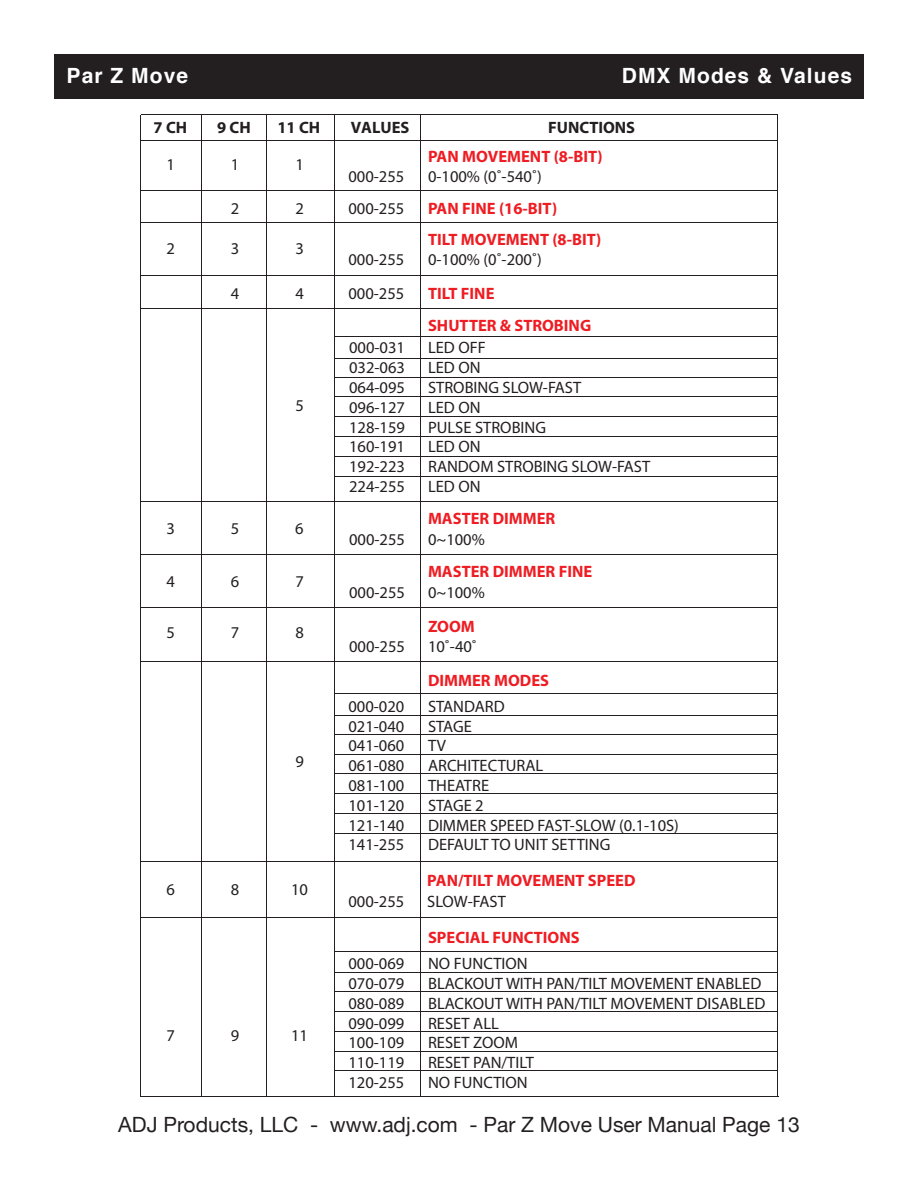
<style>
.page{position:relative;width:918px;height:1188px;background:#fff}
.page>*{position:absolute;margin:0;border:0;box-sizing:border-box;transform-origin:0 0}
.t1{font:21px "Helvetica Neue";color:#231f20}
.t2{font:700 21px "Helvetica";letter-spacing:.05em;color:#fff}
.t3{font:16.5px/19.8px "Myriad Pro";color:#231f20}
.t4{font:700 16.5px/19.8px "Myriad Pro";color:#ee1d23}
.t5{font:700 16.5px "Myriad Pro";color:#231f20}
.s1{font-weight:400;color:#231f20}
.s2{font-weight:700;color:#ee1d23}
</style>
<div class="page">
<div style="left:54px;top:54px;width:810px;height:44px;background:#231f20"></div>
<hr style="left:141px;top:114px;width:636px;height:1px;background:#231f20">
<hr style="left:140px;top:140px;width:637px;height:1px;background:#231f20">
<hr style="left:140px;top:190px;width:637px;height:1px;background:#231f20">
<hr style="left:140px;top:222px;width:637px;height:1px;background:#231f20">
<hr style="left:140px;top:275px;width:638px;height:1px;background:#231f20">
<hr style="left:777px;top:115px;width:1px;height:981px;background:#231f20">
<hr style="left:140px;top:115px;width:1px;height:981px;background:#231f20">
<hr style="left:201px;top:115px;width:1px;height:981px;background:#231f20">
<hr style="left:266px;top:115px;width:1px;height:981px;background:#231f20">
<hr style="left:334px;top:115px;width:1px;height:981px;background:#231f20">
<hr style="left:420px;top:115px;width:1px;height:981px;background:#231f20">
<hr style="left:140px;top:308px;width:638px;height:1px;background:#231f20">
<hr style="left:140px;top:501px;width:638px;height:1px;background:#231f20">
<hr style="left:140px;top:554px;width:638px;height:1px;background:#231f20">
<hr style="left:140px;top:661px;width:638px;height:1px;background:#231f20">
<hr style="left:140px;top:1096px;width:638px;height:1px;background:#231f20">
<hr style="left:336px;top:336px;width:442px;height:1px;background:#231f20">
<hr style="left:335px;top:476px;width:442px;height:1px;background:#231f20">
<hr style="left:335px;top:358px;width:442px;height:1px;background:#231f20">
<hr style="left:335px;top:377px;width:442px;height:1px;background:#231f20">
<hr style="left:336px;top:397px;width:442px;height:1px;background:#231f20">
<hr style="left:335px;top:416px;width:442px;height:1px;background:#231f20">
<hr style="left:334px;top:436px;width:444px;height:1px;background:#231f20">
<hr style="left:335px;top:456px;width:442px;height:1px;background:#231f20">
<hr style="left:140px;top:607px;width:638px;height:1px;background:#231f20">
<hr style="left:140px;top:861px;width:638px;height:1px;background:#231f20">
<hr style="left:140px;top:917px;width:638px;height:1px;background:#231f20">
<hr style="left:336px;top:694px;width:442px;height:1px;background:#231f20">
<hr style="left:335px;top:833px;width:442px;height:1px;background:#231f20">
<hr style="left:335px;top:715px;width:442px;height:1px;background:#231f20">
<hr style="left:335px;top:734px;width:442px;height:1px;background:#231f20">
<hr style="left:336px;top:754px;width:442px;height:1px;background:#231f20">
<hr style="left:335px;top:774px;width:442px;height:1px;background:#231f20">
<hr style="left:334px;top:793px;width:444px;height:1px;background:#231f20">
<hr style="left:335px;top:813px;width:442px;height:1px;background:#231f20">
<hr style="left:335px;top:951px;width:443px;height:1px;background:#231f20">
<hr style="left:335px;top:972px;width:443px;height:1px;background:#231f20">
<hr style="left:335px;top:991px;width:443px;height:1px;background:#231f20">
<hr style="left:334px;top:1011px;width:444px;height:1px;background:#231f20">
<hr style="left:335px;top:1031px;width:442px;height:1px;background:#231f20">
<hr style="left:334px;top:1051px;width:444px;height:1px;background:#231f20">
<hr style="left:335px;top:1071px;width:442px;height:1px;background:#231f20">
<p class="t2" style="left:67px;top:59px;width:123px">Par Z Move</p>
<p class="t2" style="left:622px;top:59px;width:232px">DMX Modes &amp; Values</p>
<p class="t5" style="left:154px;top:117px;width:35px">7 CH</p>
<p class="t5" style="left:217px;top:117px;width:35px">9 CH</p>
<p class="t5" style="left:277px;top:117px;width:44px">11 CH</p>
<p class="t3" style="left:231px;top:154px;width:10px">1</p>
<p class="t3" style="left:231px;top:198px;width:10px">2</p>
<p class="t3" style="left:231px;top:238px;width:10px">3</p>
<p class="t3" style="left:167px;top:154px;width:10px">1</p>
<p class="t3" style="left:295px;top:154px;width:10px">1</p>
<p class="t3" style="left:295px;top:198px;width:10px">2</p>
<p class="t3" style="left:295px;top:238px;width:10px">3</p>
<p class="t3" style="left:167px;top:238px;width:10px">2</p>
<p class="t3" style="left:231px;top:283px;width:10px">4</p>
<p class="t3" style="left:295px;top:283px;width:10px">4</p>
<p class="t3" style="left:295px;top:395px;width:10px">5</p>
<p class="t3" style="left:167px;top:519px;width:10px">3</p>
<p class="t3" style="left:231px;top:519px;width:10px">5</p>
<p class="t3" style="left:295px;top:519px;width:10px">6</p>
<p class="t3" style="left:167px;top:571px;width:10px">4</p>
<p class="t3" style="left:231px;top:571px;width:10px">6</p>
<p class="t3" style="left:295px;top:571px;width:10px">7</p>
<p class="t3" style="left:167px;top:622px;width:10px">5</p>
<p class="t3" style="left:231px;top:622px;width:10px">7</p>
<p class="t3" style="left:295px;top:622px;width:10px">8</p>
<p class="t3" style="left:295px;top:751px;width:10px">9</p>
<p class="t3" style="left:167px;top:879px;width:10px">6</p>
<p class="t3" style="left:231px;top:879px;width:10px">8</p>
<p class="t3" style="left:291px;top:879px;width:18px">10</p>
<p class="t3" style="left:167px;top:1025px;width:10px">7</p>
<p class="t3" style="left:231px;top:1025px;width:10px">9</p>
<p class="t3" style="left:291px;top:1025px;width:18px">11</p>
<p class="t5" style="left:351px;top:117px;width:60px">VALUES</p>
<p class="t5" style="left:548px;top:117px;width:89px">FUNCTIONS</p>
<p class="t3" style="left:348px;top:166px;width:57px">000-255</p>
<p class="t3" style="left:348px;top:198px;width:57px">000-255</p>
<p class="t3" style="left:348px;top:249px;width:57px">000-255</p>
<p class="t3" style="left:348px;top:283px;width:57px">000-255</p>
<p class="t3" style="left:349px;top:338px;width:57px;text-align:justify">000-031<br>032-063<br>064-095<br>096-127<br>128-159<br>160-191<br>192-223<br>224-255</p>
<p class="t3" style="left:349px;top:529px;width:57px">000-255</p>
<p class="t4" style="left:428px;top:146px;width:176px">PAN MOVEMENT (8-BIT)<br><span class="s1">0-100% (0˚-540˚)</span></p>
<p class="t4" style="left:428px;top:198px;width:131px">PAN FINE (16-BIT)</p>
<p class="t4" style="left:428px;top:229px;width:175px">TILT MOVEMENT (8-BIT)<br><span class="s1">0-100% (0˚-200˚)</span></p>
<p class="t4" style="left:428px;top:276px;width:165px;line-height:32.4px">TILT FINE<br>SHUTTER &amp; STROBING</p>
<p class="t3" style="left:428px;top:338px;width:224px">LED OFF<br>LED ON<br>STROBING SLOW-FAST<br>LED ON<br>PULSE STROBING<br>LED ON<br>RANDOM STROBING SLOW-FAST<br>LED ON</p>
<p class="t4" style="left:428px;top:508px;width:129px;line-height:20.9px">MASTER DIMMER<br><span class="s1">0~100%</span></p>
<p class="t4" style="left:428px;top:561px;width:166px">MASTER DIMMER FINE</p>
<p class="t3" style="left:349px;top:582px;width:57px">000-255</p>
<p class="t3" style="left:428px;top:575px;width:58px;line-height:33.6px">0~100%<br><span class="s2">ZOOM</span></p>
<p class="t3" style="left:349px;top:637px;width:57px">000-255</p>
<p class="t3" style="left:428px;top:637px;width:50px">10˚-40˚</p>
<p class="t3" style="left:348px;top:696px;width:57px;text-align:justify">000-020<br>021-040<br>041-060<br>061-080<br>081-100<br>101-120<br>121-140<br>141-255</p>
<p class="t4" style="left:428px;top:670px;width:123px">DIMMER MODES</p>
<p class="t3" style="left:428px;top:696px;width:252px">STANDARD<br>STAGE<br>TV<br>ARCHITECTURAL<br>THEATRE<br>STAGE 2<br>DIMMER SPEED FAST-SLOW (0.1-10S)<br>DEFAULT TO UNIT SETTING</p>
<p class="t4" style="left:427px;top:870px;width:210px">PAN/TILT MOVEMENT SPEED</p>
<p class="t3" style="left:348px;top:892px;width:57px">000-255</p>
<p class="t4" style="left:427px;top:883px;width:154px;line-height:36px"><span class="s1">SLOW-FAST<br></span>SPECIAL FUNCTIONS</p>
<p class="t3" style="left:428px;top:954px;width:339px">NO FUNCTION<br>BLACKOUT WITH PAN/TILT MOVEMENT ENABLED<br>BLACKOUT WITH PAN/TILT MOVEMENT DISABLED<br>RESET ALL<br>RESET ZOOM<br>RESET PAN/TILT<br>NO FUNCTION</p>
<p class="t3" style="left:348px;top:954px;width:57px;text-align:justify">000-069<br>070-079<br>080-089<br>090-099<br>100-109<br>110-119<br>120-255</p>
<p class="t1" style="left:118px;top:1110px;width:683px">ADJ Products, LLC - www.adj.com - Par Z Move User Manual Page 13</p>
</div>
